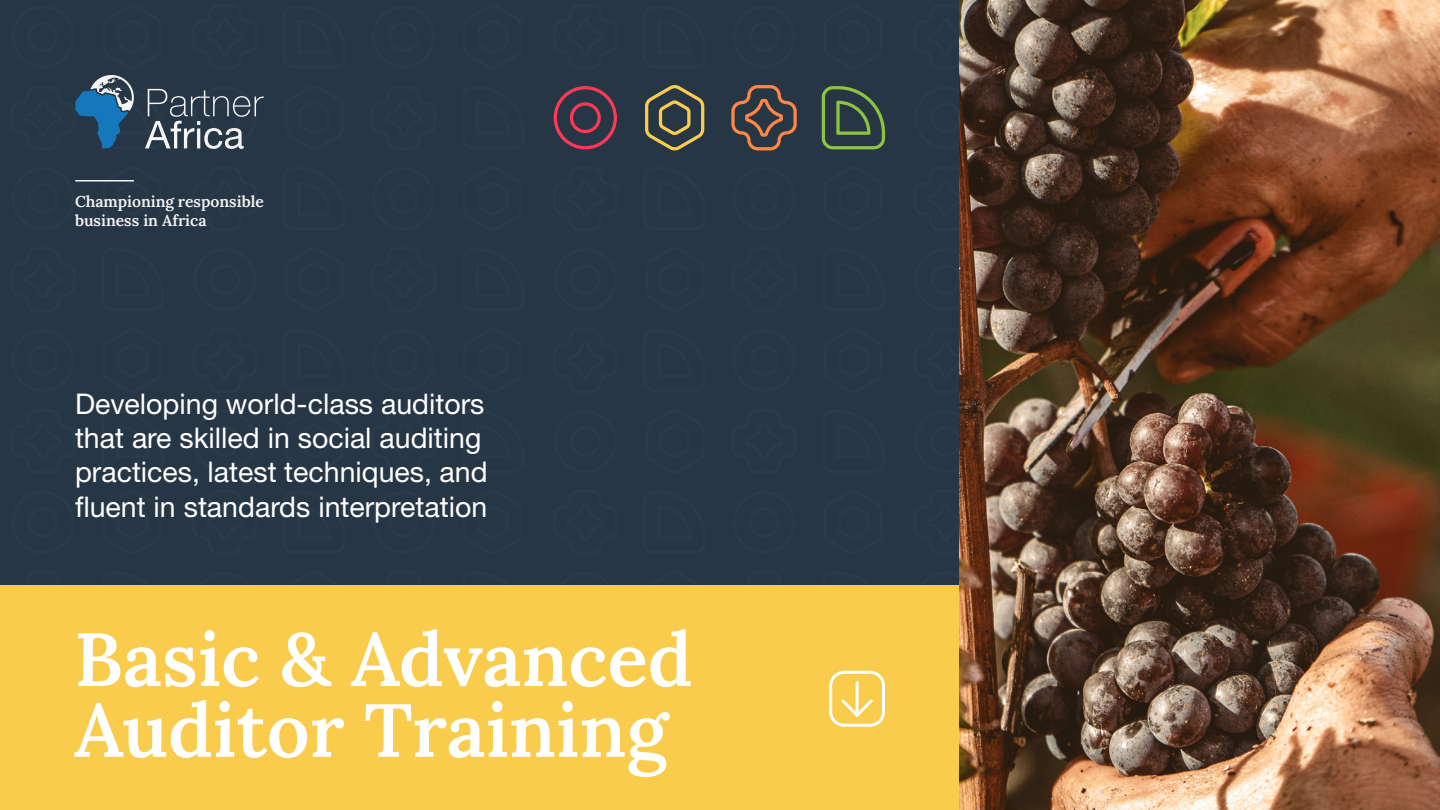
<style>
.page{position:relative;width:1440px;height:810px;background:#fff}
.page>*{position:absolute;margin:0;border:0;box-sizing:border-box;transform-origin:0 0}
.t1{font:600 75px/70.9px "Lora";color:#fff}
.t2{font:28.5px/34.2px "Helvetica Neue LT Std";color:#fff}
.t3{font:600 15.67px/18.8px "Lora";color:#f5f5f5}
</style>
<div class="page">
<div style="left:0;top:0;width:960px;height:585px;background:#263645"></div>
<svg style="left:553px;top:86px;width:64px;height:64px"></svg>
<svg style="left:821px;top:86px;width:64px;height:64px"></svg>
<svg style="left:645px;top:85px;width:60px;height:66px"></svg>
<svg style="left:731px;top:85px;width:66px;height:66px"></svg>
<div style="left:0;top:585px;width:960px;height:225px;background:#facc4d"></div>
<div style="left:829px;top:671px;width:56px;height:56px;border:3px solid #fff;border-radius:13px"></div>
<svg style="left:829px;top:670px;width:56px;height:49px"></svg>
<svg style="left:75px;top:75px;width:189px;height:74px"></svg>
<hr style="left:75px;top:180px;width:59px;height:2px;background:#f5f5f5">
<img style="left:959px;top:0;width:481px;height:810px">
<p class="t3" style="left:75px;top:191px;width:190px">Championing responsible business in Africa</p>
<p class="t2" style="left:75px;top:386px;width:414px">Developing world-class auditors that are skilled in social auditing practices, latest techniques, and fluent in standards interpretation</p>
<h1 class="t1" style="left:74px;top:619px;width:620px">Basic &amp; Advanced<br>Auditor Training</h1>
</div>
